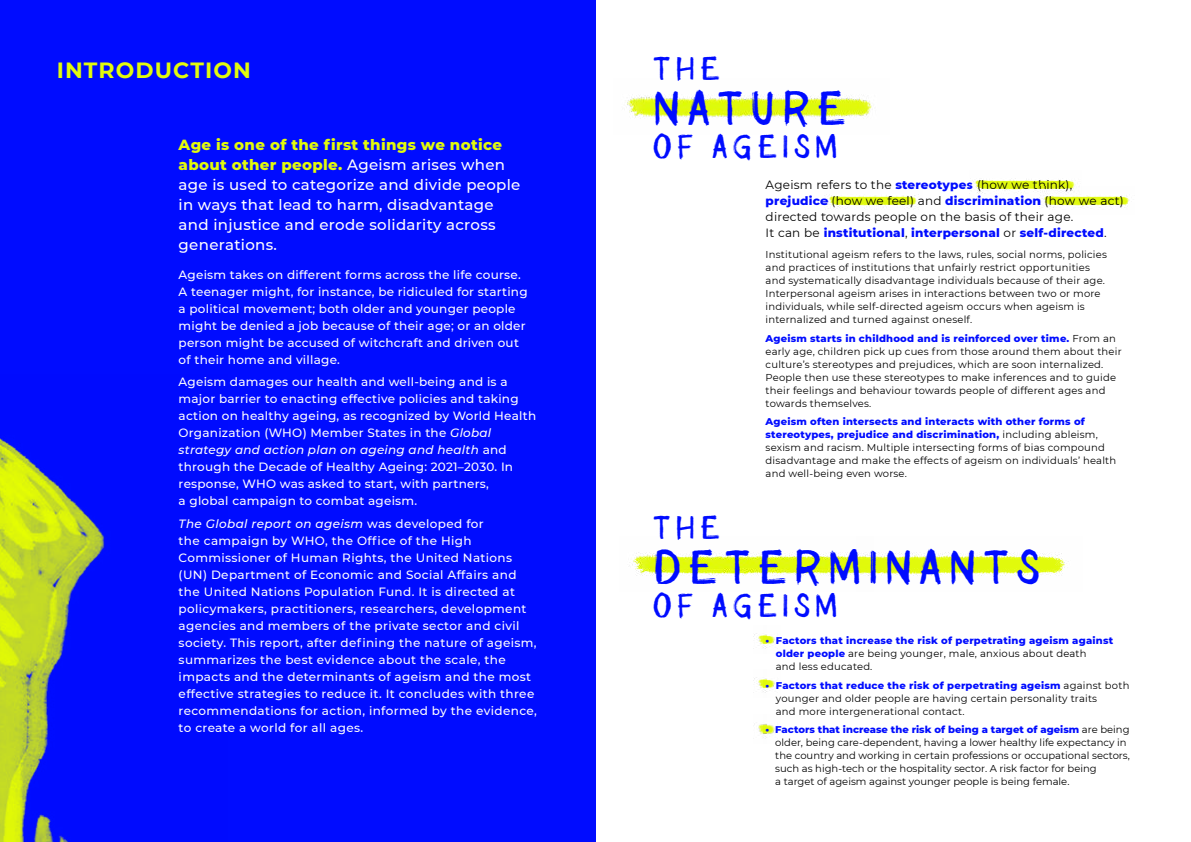
<style>
.page{position:relative;width:1191px;height:842px;background:#fff}
.page>*{position:absolute;margin:0;border:0;box-sizing:border-box;transform-origin:0 0}
.t1{font:48px "NCD";letter-spacing:.1em;color:#000cff}
.t2{font:33px "NCD";letter-spacing:.1em;color:#000cff}
.t3{font:700 22px "Montserrat";letter-spacing:.05em;color:#e2fb0c}
.t4{font:500 15px/20px "Montserrat";letter-spacing:.02em;color:#fff}
.t5{font:500 12px/17px "Montserrat";letter-spacing:.02em;color:#fff}
.t6{font:12px/16px "Montserrat";letter-spacing:.02em;color:#000}
.t7{font:10px/13px "Montserrat";letter-spacing:.02em;color:#000}
.t8{font:10px/13px "Montserrat";color:#000}
.t9{font:800 10px/13px "Montserrat";letter-spacing:.02em;color:#000cff}
.s1{font-weight:800;color:#e2fb0c}
.s2{font-style:italic}
.s3{font-weight:800;color:#000cff}
.s4{font-weight:400;color:#000}
</style>
<div class="page">
<img style="left:625px;top:94px;width:247px;height:24px">
<img style="left:631px;top:552px;width:225px;height:24px">
<img style="left:856px;top:552px;width:210px;height:24px">
<img style="left:766px;top:634px;width:9px;height:14px">
<img style="left:753px;top:633px;width:13px;height:16px">
<img style="left:766px;top:678px;width:9px;height:14px">
<img style="left:753px;top:677px;width:13px;height:16px">
<img style="left:766px;top:724px;width:9px;height:14px">
<img style="left:754px;top:724px;width:12px;height:15px">
<div style="left:0;top:0;width:595px;height:842px;background:#000cff"></div>
<img style="left:970px;top:178px;width:105px;height:16px">
<img style="left:1039px;top:187px;width:90px;height:21px">
<img style="left:826px;top:194px;width:93px;height:15px">
<img style="left:0;top:438px;width:105px;height:404px">
<h3 class="t3" style="left:57px;top:54px;width:196px">INTRODUCTION</h3>
<p class="t4" style="left:179px;top:134px;width:343px"><span class="s1">Age is one of the first things we notice about other people.</span> Ageism arises when age is used to categorize and divide people in ways that lead to harm, disadvantage and injustice and erode solidarity across generations.</p>
<p class="t5" style="left:179px;top:265px;width:350px">Ageism takes on different forms across the life course.<br>A teenager might, for instance, be ridiculed for starting a political movement; both older and younger people might be denied a job because of their age; or an older person might be accused of witchcraft and driven out of their home and village.</p>
<p class="t5" style="left:179px;top:373px;width:359px">Ageism damages our health and well-being and is a major barrier to enacting effective policies and taking action on healthy ageing, as recognized by World Health Organization (WHO) Member States in the <span class="s2">Global strategy and action plan on ageing and health</span> and through the Decade of Healthy Ageing: 2021–2030. In response, WHO was asked to start, with partners,<br>a global campaign to combat ageism.</p>
<p class="t5" style="left:179px;top:515px;width:360px"><span class="s2">The Global report on ageism</span> was developed for<br>the campaign by WHO, the Office of the High Commissioner of Human Rights, the United Nations (UN) Department of Economic and Social Affairs and the United Nations Population Fund. It is directed at policymakers, practitioners, researchers, development agencies and members of the private sector and civil society. This report, after defining the nature of ageism, summarizes the best evidence about the scale, the impacts and the determinants of ageism and the most effective strategies to reduce it. It concludes with three recommendations for action, informed by the evidence, to create a world for all ages.</p>
<h2 class="t2" style="left:652px;top:50px;width:70px">THE</h2>
<h1 class="t1" style="left:652px;top:81px;width:197px">NATURE</h1>
<h2 class="t2" style="left:652px;top:128px;width:188px">OF AGEISM</h2>
<p class="t6" style="left:765px;top:176px;width:360px">Ageism refers to the <span class="s3">stereotypes</span> (how we think), <span class="s3">prejudice</span> (how we feel) and <span class="s3">discrimination</span> (how we act) directed towards people on the basis of their age.<br>It can be <span class="s3">institutional</span>, <span class="s3">interpersonal</span> or <span class="s3">self-directed</span>.</p>
<p class="t7" style="left:765px;top:248px;width:343px">Institutional ageism refers to the laws, rules, social norms, policies and practices of institutions that unfairly restrict opportunities and systematically disadvantage individuals because of their age.<br>Interpersonal ageism arises in interactions between two or more individuals, while self-directed ageism occurs when ageism is internalized and turned against oneself.</p>
<p class="t7" style="left:765px;top:331px;width:357px"><span class="s3">Ageism starts in childhood and is reinforced over time.</span> From an early age, children pick up cues from those around them about their culture’s stereotypes and prejudices, which are soon internalized.<br>People then use these stereotypes to make inferences and to guide their feelings and behaviour towards people of different ages and towards themselves.</p>
<p class="t7" style="left:765px;top:415px;width:352px"><span class="s3">Ageism often intersects and interacts with other forms of stereotypes, prejudice and discrimination,</span> including ableism, sexism and racism. Multiple intersecting forms of bias compound disadvantage and make the effects of ageism on individuals’ health and well-being even worse.</p>
<h2 class="t2" style="left:652px;top:508px;width:70px">THE</h2>
<h1 class="t1" style="left:652px;top:539px;width:390px">DETERMINANTS</h1>
<h2 class="t2" style="left:652px;top:586px;width:188px">OF AGEISM</h2>
<p class="t9" style="left:776px;top:633px;width:339px;text-indent:-10px">• Factors that increase the risk of perpetrating ageism against older people <span class="s4">are being younger, male, anxious about death<br>and less educated.</span></p>
<p class="t7" style="left:776px;top:678px;width:355px;text-indent:-10px"><span class="s3">• Factors that reduce the risk of perpetrating ageism</span> against both younger and older people are having certain personality traits<br>and more intergenerational contact.</p>
<p class="t8" style="left:775px;top:723px;width:356px;text-indent:-10px"><span class="s3">• Factors that increase the risk of being a target of ageism</span> are being older, being care-dependent, having a lower healthy life expectancy in the country and working in certain professions or occupational sectors, such as high-tech or the hospitality sector. A risk factor for being<br>a target of ageism against younger people is being female.</p>
</div>
